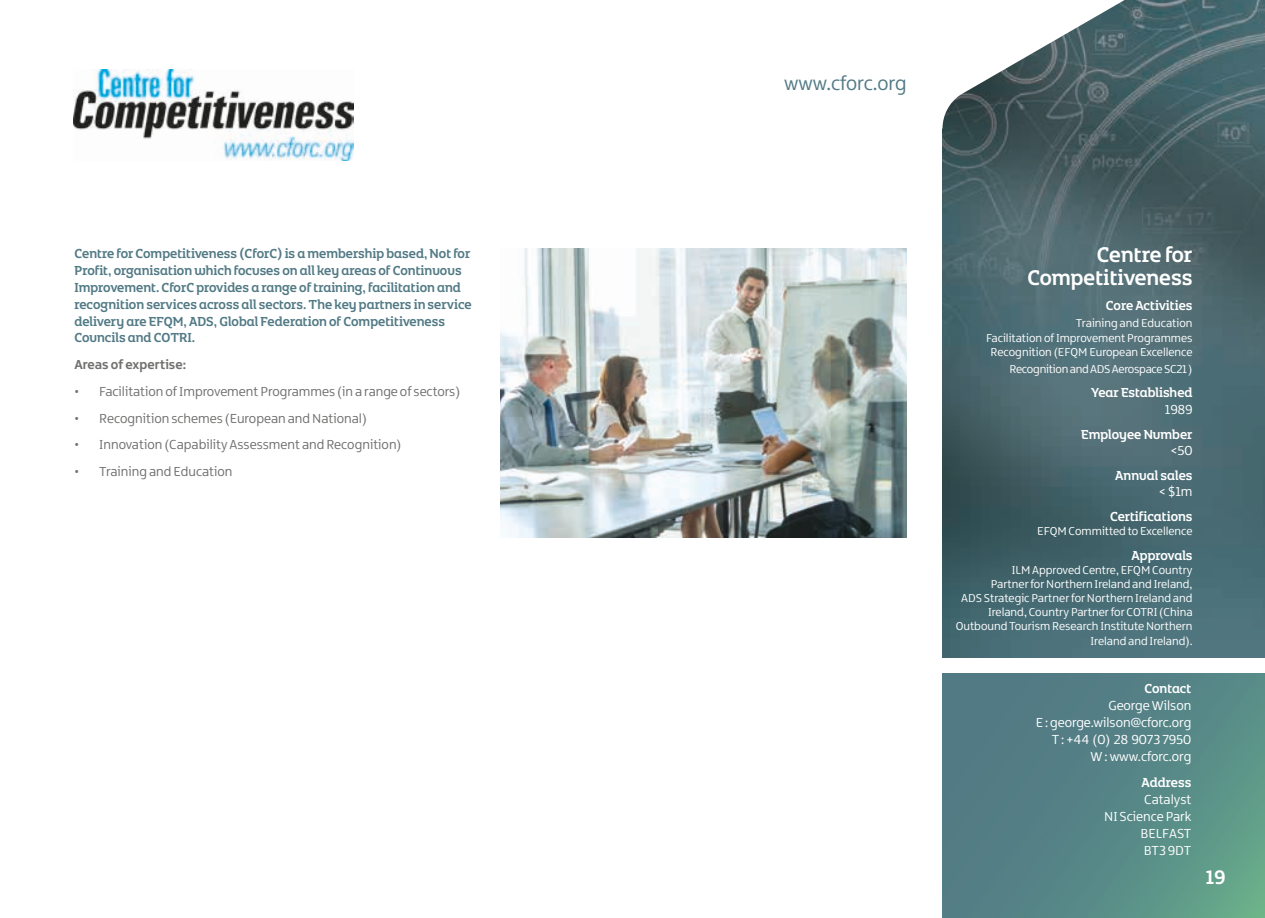
<style>
.page{position:relative;width:1265px;height:918px;background:#fff}
.page>*{position:absolute;margin:0;border:0;box-sizing:border-box;transform-origin:0 0}
.t1{font:22.75px/22.8px "Northern Ireland Headline";color:#fff;text-align:right}
.t2{font:21px "Northern Ireland";letter-spacing:-.005em;color:#527a85}
.t3{font:21px "Northern Ireland Headline";color:#fff}
.t4{font:14px/16.8px "Northern Ireland Headline";color:#527a85}
.t5{font:14px "Northern Ireland";color:#70706f}
.t6{font:14px/16.8px "Northern Ireland";color:#fff;text-align:right}
.t7{font:14px "Northern Ireland Headline";color:#fff}
.t8{font:700 14px "Northern Ireland";color:#70706f}
.t9{font:12.25px/14.2px "Northern Ireland";color:#fff;text-align:right}
.t10{font:12.25px "Northern Ireland";letter-spacing:-.02em;color:#fff}
</style>
<div class="page">
<svg style="left:943px;top:673px;width:322px;height:245px;background:#578786"></svg>
<img style="left:943px;top:0;width:322px;height:658px">
<svg style="left:942px;top:0;width:208px;height:129px"></svg>
<img style="left:73px;top:69px;width:281px;height:92px">
<img style="left:500px;top:248px;width:407px;height:289px">
<p class="t4" style="left:74px;top:245px;width:399px">Centre for Competitiveness (CforC) is a membership based, Not for Profit, organisation which focuses on all key areas of Continuous Improvement. CforC provides a range of training, facilitation and recognition services across all sectors. The key partners in service delivery are EFQM, ADS, Global Federation of Competitiveness Councils and COTRI.</p>
<p class="t8" style="left:74px;top:356px;width:113px">Areas of expertise:</p>
<p class="t5" style="left:74px;top:383px;width:387px">• Facilitation of Improvement Programmes (in a range of sectors)</p>
<p class="t5" style="left:74px;top:410px;width:294px">• Recognition schemes (European and National)</p>
<p class="t5" style="left:74px;top:437px;width:329px">• Innovation (Capability Assessment and Recognition)</p>
<p class="t5" style="left:74px;top:463px;width:160px">• Training and Education</p>
<h2 class="t2" style="left:784px;top:71px;width:124px">www.cforc.org</h2>
<h1 class="t1" style="left:1027px;top:242px;width:167px">Centre for<br>Competitiveness</h1>
<p class="t7" style="left:1106px;top:297px;width:88px">Core Activities</p>
<p class="t9" style="left:986px;top:316px;width:208px;line-height:14.7px">Training and Education<br>Facilitation of Improvement Programmes<br>Recognition (EFQM European Excellence</p>
<p class="t10" style="left:1009px;top:362px;width:185px">Recognition and ADS Aerospace SC21 )</p>
<p class="t7" style="left:1091px;top:384px;width:103px">Year Established</p>
<p class="t6" style="left:1165px;top:401px;width:29px">1989</p>
<p class="t7" style="left:1081px;top:425px;width:113px">Employee Number</p>
<p class="t6" style="left:1170px;top:442px;width:24px">&lt;50</p>
<p class="t7" style="left:1115px;top:466px;width:79px">Annual sales</p>
<p class="t6" style="left:1159px;top:483px;width:35px">&lt; $1m</p>
<p class="t7" style="left:1110px;top:507px;width:84px">Certifications</p>
<p class="t9" style="left:1037px;top:524px;width:157px">EFQM Committed to Excellence</p>
<p class="t7" style="left:1131px;top:546px;width:63px">Approvals</p>
<p class="t9" style="left:956px;top:563px;width:238px">ILM Approved Centre, EFQM Country<br>Partner for Northern Ireland and Ireland,<br>ADS Strategic Partner for Northern Ireland and Ireland, Country Partner for COTRI (China Outbound Tourism Research Institute Northern Ireland and Ireland).</p>
<p class="t7" style="left:1144px;top:680px;width:48px">Contact</p>
<p class="t6" style="left:1036px;top:697px;width:157px">George Wilson<br>E : george.wilson@cforc.org<br>T : +44 (0) 28 9073 7950<br>W : www.cforc.org</p>
<p class="t7" style="left:1142px;top:774px;width:51px">Address</p>
<p class="t6" style="left:1104px;top:791px;width:89px">Catalyst<br>NI Science Park<br>BELFAST<br>BT3 9DT</p>
<h2 class="t3" style="left:1205px;top:863px;width:22px">19</h2>
</div>
